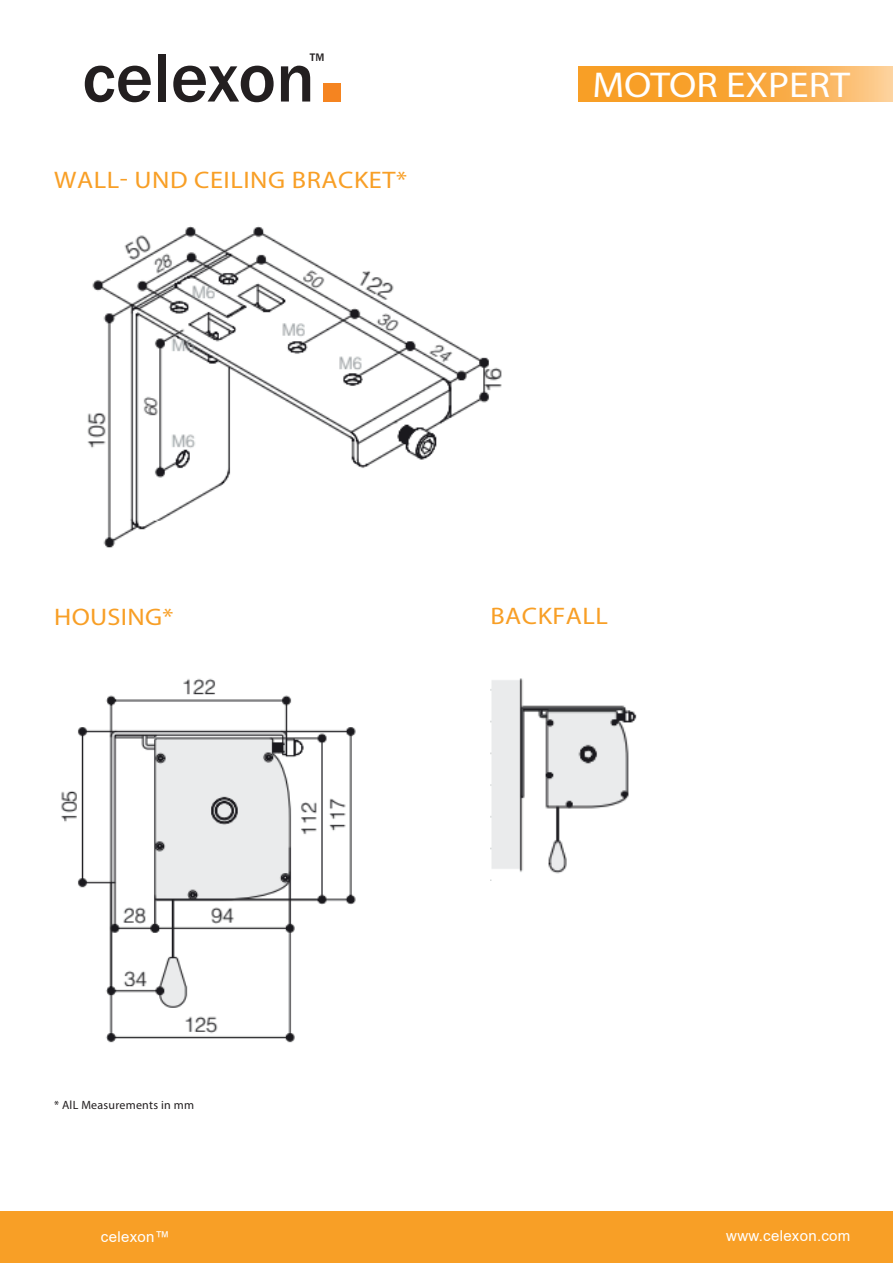
<style>
.page{position:relative;width:893px;height:1263px;background:#fff}
.page>*{position:absolute;margin:0;border:0;box-sizing:border-box;transform-origin:0 0}
.t1{font:500 71.25px "Franklin Gothic";color:#231f20}
.t2{font:36px "Myriad Pro";color:#fff;scale:1.1 1}
.t3{font:24px "Myriad Pro";letter-spacing:.02em;color:#f89f26;scale:1.1 1}
.t4{font:15px "Arial";letter-spacing:.02em;color:#fff}
.t5{font:12px "Myriad Pro";letter-spacing:.02em;color:#231f20}
.t6{font:500 11.25px "Franklin Gothic";color:#231f20}
.s1{font-size:142.65px;color:#f58420}
</style>
<div class="page">
<div style="left:0;top:1212px;width:893px;height:51px;background:#f89f26"></div>
<svg style="left:578px;top:66px;width:315px;height:35px;background:#f9ab43"></svg>
<img style="left:87px;top:226px;width:415px;height:322px">
<img style="left:61px;top:678px;width:295px;height:365px">
<img style="left:490px;top:678px;width:147px;height:202px">
<h1 class="t1" style="left:82px;top:34px;width:269px">celexon<span class="s1">.</span></h1>
<p class="t6" style="left:310px;top:51px;width:16px">TM</p>
<p class="t3" style="left:54px;top:165px;width:322px">WALL- UND CEILING BRACKET*</p>
<h2 class="t2" style="left:592px;top:62px;width:236px">MOTOR EXPERT</h2>
<p class="t3" style="left:54px;top:602px;width:110px">HOUSING*</p>
<p class="t3" style="left:490px;top:601px;width:109px">BACKFALL</p>
<p class="t5" style="left:54px;top:1098px;width:142px">* AlL Measurements in mm</p>
<p class="t4" style="left:101px;top:1226px;width:70px">celexon™</p>
<p class="t4" style="left:726px;top:1226px;width:126px">www.celexon.com</p>
</div>
